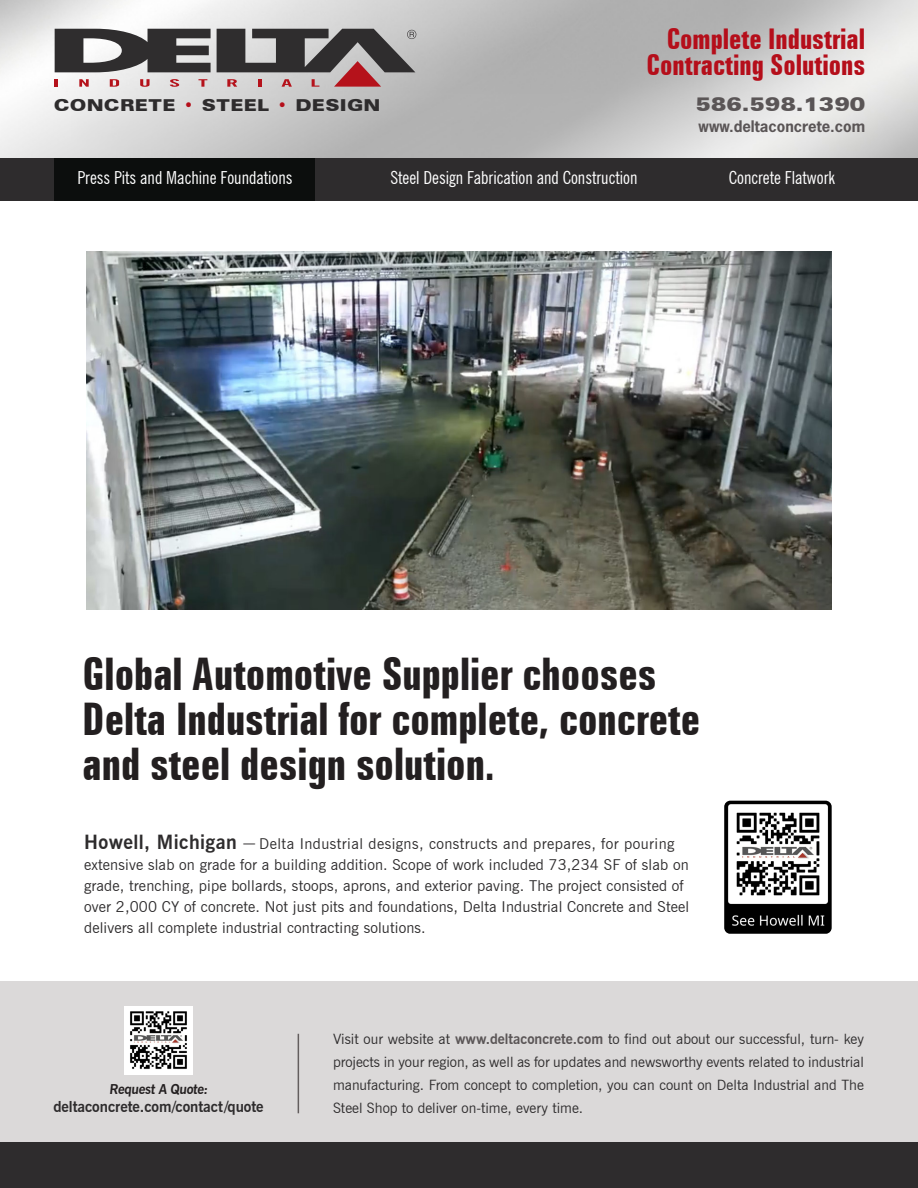
<style>
.page{position:relative;width:918px;height:1188px;background:#fff}
.page>*{position:absolute;margin:0;border:0;box-sizing:border-box;transform-origin:0 0}
.header_menu{font:700 extra-condensed 45px/45px "Zurich BT";color:#231f20}
.header_menu-2{font:700 extra-condensed 28.5px "Zurich BT";color:#b50e1a}
.t1{font:900 expanded 19.2px "Zurich BT";color:#5a5556}
.header_menu-3{font:condensed 18px "News Gothic BT";color:#fff}
.concrete_steel_design{font:900 expanded 16.5px "Zurich BT";letter-spacing:.055em;color:#2e2c2d}
.t2{font:15px/21px "News Gothic BT";letter-spacing:.01em;color:#2e2c2d}
.t3{font:700 15px "News Gothic BT";letter-spacing:-.005em;color:#2e2c2d}
.header_menu-4{font:700 15px "News Gothic Std";color:#5a5556}
.t4{font:14.25px/23.1px "News Gothic BT";color:#2e2c2d;text-align:justify}
.t5{font:700 13.5px "News Gothic BT";color:#231f20}
.s1{color:#b50e1a}
.s2{font-weight:700;font-size:19.5px}
.s3{font-size:19.5px}
.s4{font-weight:700;color:#5a5556}
</style>
<div class="page">
<div style="left:0;top:157px;width:918px;height:43px;background:#2e2c2d"></div>
<div style="left:55px;top:157px;width:260px;height:43px;background:#0c0e0d"></div>
<img style="left:87px;top:251px;width:745px;height:359px">
<img style="left:724px;top:801px;width:108px;height:133px">
<img style="left:0;top:0;width:918px;height:157px">
<svg style="left:55px;top:29px;width:156px;height:43px;background:#605e5f"></svg>
<svg style="left:55px;top:79px;width:3px;height:8px"></svg>
<svg style="left:79px;top:79px;width:10px;height:8px"></svg>
<svg style="left:110px;top:79px;width:9px;height:8px"></svg>
<svg style="left:140px;top:79px;width:10px;height:8px"></svg>
<svg style="left:170px;top:79px;width:9px;height:8px"></svg>
<svg style="left:198px;top:79px;width:9px;height:8px"></svg>
<svg style="left:217px;top:29px;width:199px;height:58px;background:#7f7374"></svg>
<div style="left:0;top:981px;width:918px;height:162px;background:#dbd9d9"></div>
<hr style="left:298px;top:1034px;width:1px;height:79px;background:#635e5e">
<div style="left:0;top:1143px;width:918px;height:45px;background:#2e2c2d"></div>
<img style="left:124px;top:1006px;width:69px;height:68px">
<p class="concrete_steel_design" style="left:54px;top:96px;width:328px">CONCRETE <span class="s1">•</span> STEEL <span class="s1">•</span> DESIGN</p>
<p class="header_menu-2" style="left:667px;top:23px;width:200px">Complete Industrial</p>
<p class="header_menu-2" style="left:647px;top:48px;width:220px">Contracting Solutions</p>
<p class="t1" style="left:696px;top:93px;width:171px">586.598.1390</p>
<p class="header_menu-4" style="left:699px;top:116px;width:168px">www.deltaconcrete.com</p>
<p class="header_menu-3" style="left:78px;top:167px;width:217px">Press Pits and Machine Foundations</p>
<p class="header_menu-3" style="left:390px;top:167px;width:249px">Steel Design Fabrication and Construction</p>
<p class="header_menu-3" style="left:729px;top:167px;width:108px">Concrete Flatwork</p>
<p class="header_menu" style="left:83px;top:652px;width:619px">Global Automotive Supplier chooses<br>Delta Industrial for complete, concrete and steel design solution.</p>
<p class="t2" style="left:84px;top:833px;width:607px"><span class="s2">Howell, Michigan</span> <span class="s3">—</span> Delta Industrial designs, constructs and prepares, for pouring extensive slab on grade for a building addition. Scope of work included 73,234 SF of slab on grade, trenching, pipe bollards, stoops, aprons, and exterior paving. The project consisted of over 2,000 CY of concrete. Not just pits and foundations, Delta Industrial Concrete and Steel delivers all complete industrial contracting solutions.</p>
<p class="t5" style="left:109px;top:1081px;width:102px">Request A Quote:</p>
<p class="t3" style="left:53px;top:1098px;width:212px">deltaconcrete.com/contact/quote</p>
<p class="t4" style="left:333px;top:1027px;width:532px">Visit our website at <span class="s4">www.deltaconcrete.com</span> to find out about our successful, turn- key projects in your region, as well as for updates and newsworthy events related to industrial manufacturing. From concept to completion, you can count on Delta Industrial and The Steel Shop to deliver on-time, every time.</p>
</div>
